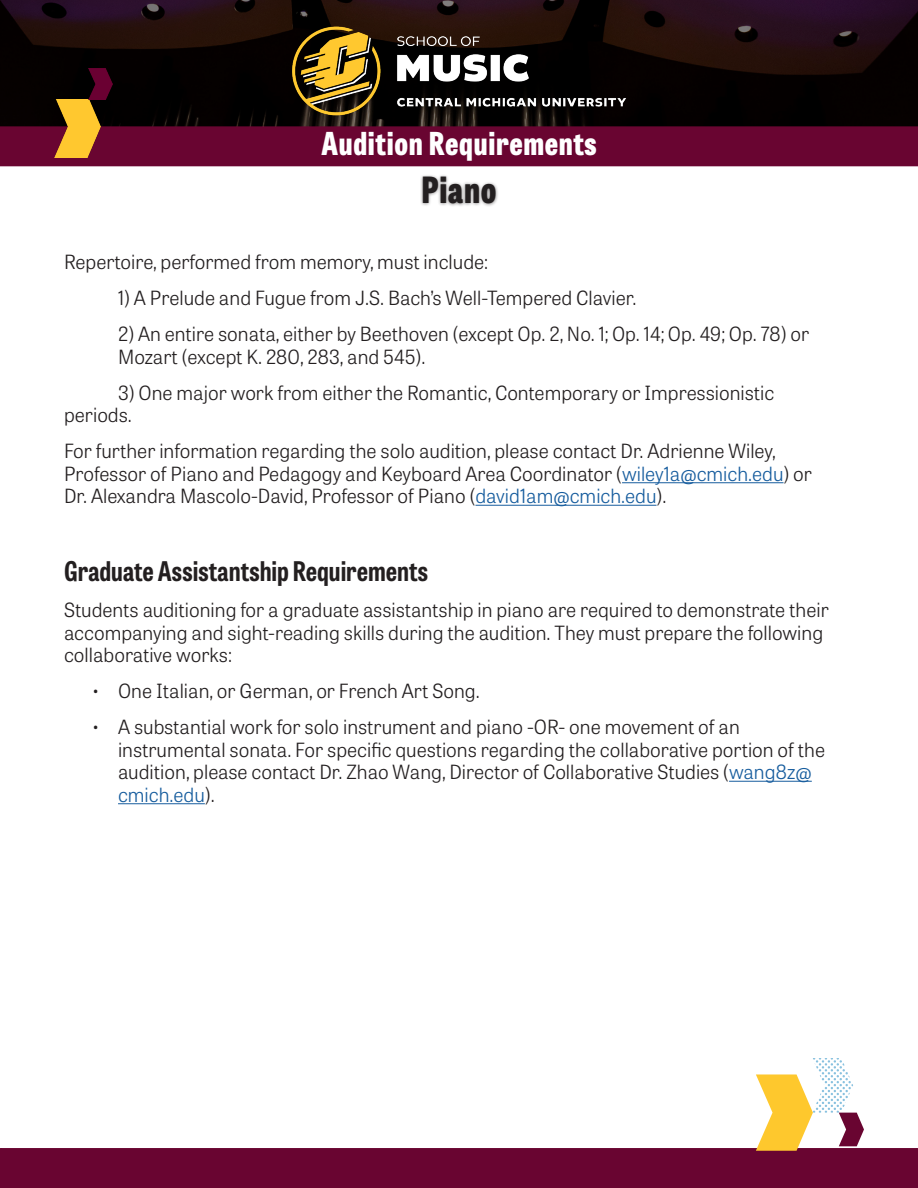
<style>
.page{position:relative;width:918px;height:1188px;background:#fff}
.page>*{position:absolute;margin:0;border:0;box-sizing:border-box;transform-origin:0 0}
.Headline_-_Accent_Ta{font:800 36px "Tablet Gothic Condensed";letter-spacing:.025em;color:#231f20}
.Headline_-_Accent_Ta-2{font:800 31.5px "Tablet Gothic Condensed";letter-spacing:.025em;color:#fff}
.Subhead_Tablet{font:700 27px "Tablet Gothic Condensed";color:#231f20}
.Body_Copy_-_LT_BCK{font:300 19.5px/22.5px "Tablet Gothic";color:#231f20}
.s1{color:#175d9e}
</style>
<div class="page">
<div style="left:0;top:0;width:918px;height:145px;background:#231f20;opacity:.75"></div>
<div style="left:1px;top:127px;width:916px;height:39px;background:#690531"></div>
<div style="left:0;top:126px;width:918px;height:40px;border:2px solid #690531"></div>
<img style="left:288px;top:24px;width:342px;height:94px">
<img style="left:54px;top:100px;width:47px;height:57px">
<img style="left:89px;top:69px;width:23px;height:31px">
<div style="left:420px;top:174px;width:80px;height:33px;background:#231f20;opacity:.55"></div>
<div style="left:1px;top:1149px;width:916px;height:38px;background:#690531"></div>
<div style="left:0;top:1148px;width:918px;height:40px;border:2px solid #690531"></div>
<svg style="left:756px;top:1058px;width:108px;height:93px"></svg>
<hr style="left:622px;top:482px;width:162px;height:1px;background:#175d9e">
<hr style="left:475px;top:505px;width:182px;height:1px;background:#175d9e">
<hr style="left:729px;top:781px;width:83px;height:1px;background:#175d9e">
<hr style="left:118px;top:803px;width:87px;height:1px;background:#175d9e">
<p class="Headline_-_Accent_Ta-2" style="left:321px;top:120px;width:277px">Audition Requirements</p>
<p class="Headline_-_Accent_Ta" style="left:421px;top:162px;width:77px">Piano</p>
<p class="Body_Copy_-_LT_BCK" style="left:64px;top:250px;width:426px">Repertoire, performed from memory, must include:</p>
<p class="Body_Copy_-_LT_BCK" style="left:118px;top:286px;width:520px">1) A Prelude and Fugue from J.S. Bach’s Well-Tempered Clavier.</p>
<p class="Body_Copy_-_LT_BCK" style="left:118px;top:322px;width:693px">2) An entire sonata, either by Beethoven (except Op. 2, No. 1; Op. 14; Op. 49; Op. 78) or<br>Mozart (except K. 280, 283, and 545).</p>
<p class="Body_Copy_-_LT_BCK" style="left:64px;top:381px;width:712px;text-indent:54px">3) One major work from either the Romantic, Contemporary or Impressionistic periods.</p>
<p class="Body_Copy_-_LT_BCK" style="left:64px;top:439px;width:749px">For further information regarding the solo audition, please contact Dr. Adrienne Wiley,<br>Professor of Piano and Pedagogy and Keyboard Area Coordinator (<span class="s1">wiley1a@cmich.edu</span>) or<br>Dr. Alexandra Mascolo-David, Professor of Piano (<span class="s1">david1am@cmich.edu</span>).</p>
<p class="Subhead_Tablet" style="left:64px;top:553px;width:366px">Graduate Assistantship Requirements</p>
<p class="Body_Copy_-_LT_BCK" style="left:64px;top:598px;width:766px">Students auditioning for a graduate assistantship in piano are required to demonstrate their accompanying and sight-reading skills during the audition. They must prepare the following collaborative works:</p>
<p class="Body_Copy_-_LT_BCK" style="left:91px;top:679px;width:390px">• One Italian, or German, or French Art Song.</p>
<p class="Body_Copy_-_LT_BCK" style="left:118px;top:715px;width:709px;text-indent:-27px">• A substantial work for solo instrument and piano -OR- one movement of an instrumental sonata. For specific questions regarding the collaborative portion of the audition, please contact Dr. Zhao Wang, Director of Collaborative Studies (<span class="s1">wang8z@ cmich.edu</span>).</p>
</div>
